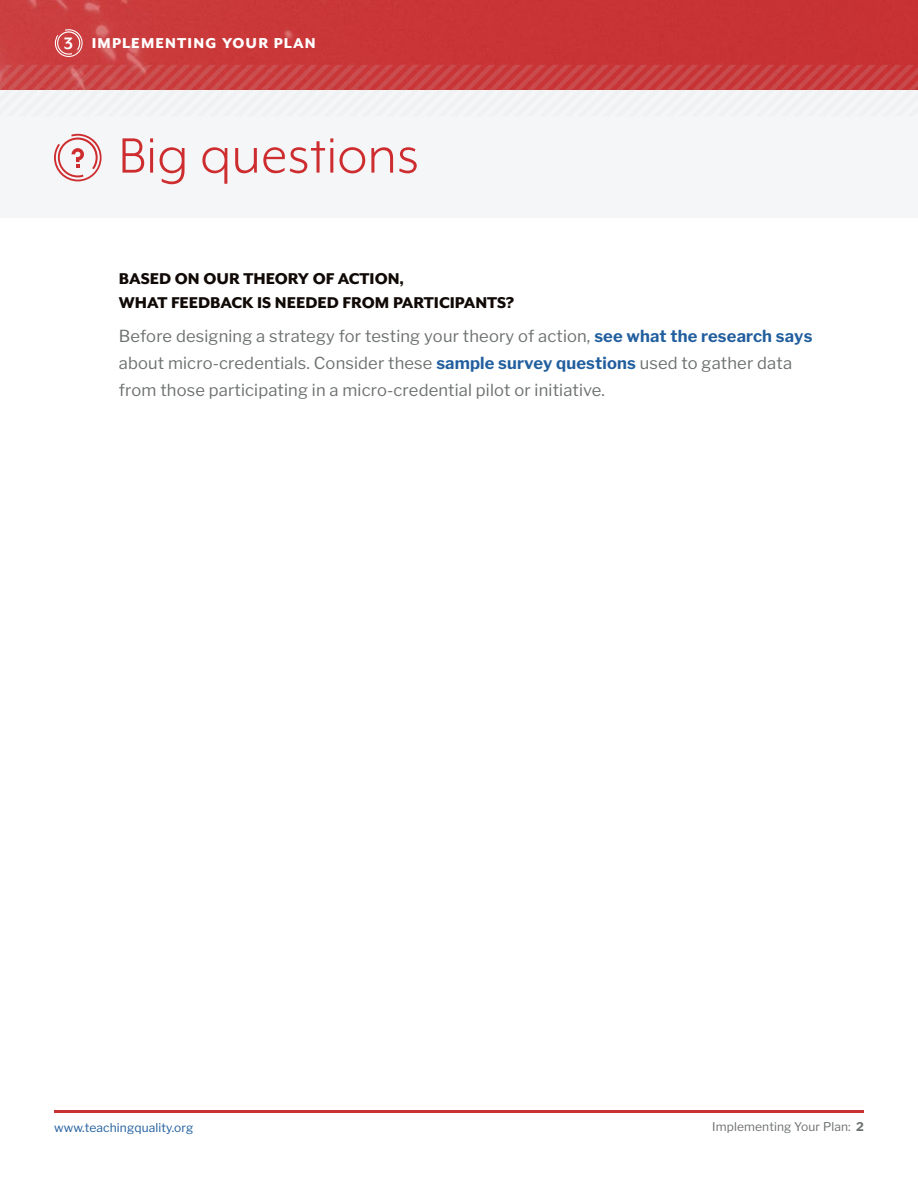
<style>
.page{position:relative;width:918px;height:1188px;background:#fff}
.page>*{position:absolute;margin:0;border:0;box-sizing:border-box;transform-origin:0 0}
.t1{font:57px "Mr Eaves XL Mod OT";letter-spacing:.01em;color:#ce2d30}
.Sub_Head_1{font:700 19.05px "Mr Eaves XL Mod OT";color:#fff}
.Sub_Head_1-2{font:800 18px/24px "Mr Eaves XL Mod OT";color:#100906}
.t2{font:16.5px/27px "Libre Franklin";letter-spacing:.01em;color:#6e7171}
.t3{font:800 16.5px "Mr Eaves XL Mod OT";letter-spacing:.07em;color:#fff}
.table_text{font:12px "Libre Franklin";letter-spacing:.01em;color:#215e9e}
.table_text-2{font:12px "Libre Franklin";letter-spacing:.01em;color:#6e7171}
.s1{font-weight:700;color:#215e9e}
.s2{font-weight:700}
</style>
<div class="page">
<div style="left:0;top:90px;width:918px;height:128px;background:#f4f6f7"></div>
<img style="left:0;top:0;width:918px;height:65px">
<svg style="left:54px;top:134px;width:48px;height:47px"></svg>
<hr style="left:54px;top:1110px;width:810px;height:2px;background:#c83434">
<svg style="left:55px;top:29px;width:28px;height:28px"></svg>
<svg style="left:0;top:65px;width:918px;height:25px;background:#c94143"></svg>
<p class="Sub_Head_1" style="left:64px;top:34px;width:11px">3</p>
<p class="t3" style="left:92px;top:35px;width:225px">IMPLEMENTING YOUR PLAN</p>
<p class="t1" style="left:119px;top:127px;width:301px">Big questions</p>
<p class="Sub_Head_1-2" style="left:119px;top:266px;width:397px">BASED ON OUR THEORY OF ACTION,<br>WHAT FEEDBACK IS NEEDED FROM PARTICIPANTS?</p>
<p class="t2" style="left:119px;top:323px;width:695px">Before designing a strategy for testing your theory of action, <span class="s1">see what the research says </span>about micro-credentials. Consider these <span class="s1">sample survey questions</span> used to gather data from those participating in a micro-credential pilot or initiative.</p>
<p class="table_text" style="left:54px;top:1121px;width:141px">www.teachingquality.org</p>
<p class="table_text-2" style="left:712px;top:1120px;width:153px">Implementing Your Plan: <span class="s2">2</span></p>
</div>
